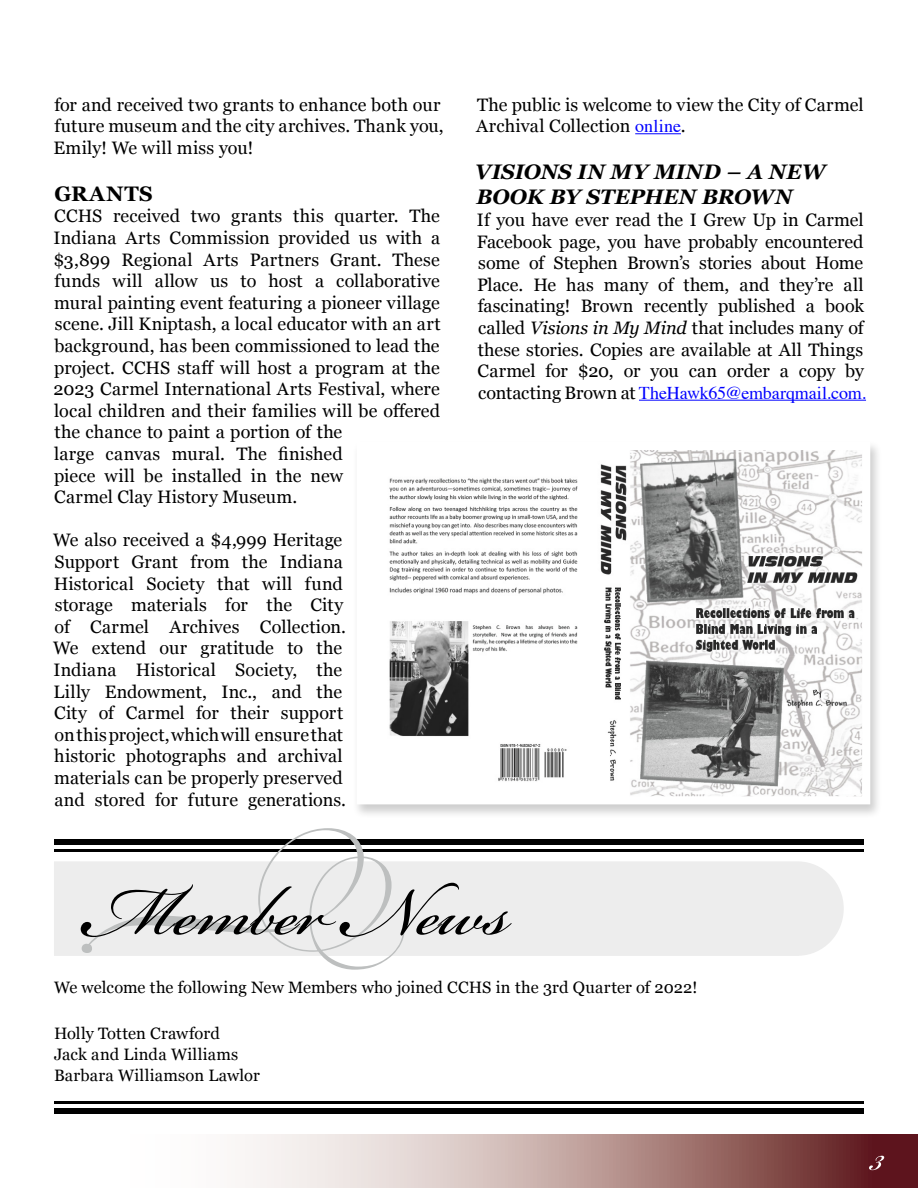
<style>
.page{position:relative;width:918px;height:1188px;background:#fff}
.page>*{position:absolute;margin:0;border:0;box-sizing:border-box;transform-origin:0 0}
.t1{font:108px "Bickham Script Pro";color:#000}
.t2{font:52.5px "Bickham Script Pro";color:#fff}
.t3{font:italic 700 21px/25.2px "Georgia";color:#000}
.t4{font:700 21px "Georgia";letter-spacing:.035em;color:#000}
.t5{font:18px/21.6px "Georgia";letter-spacing:.005em;color:#000}
.t6{font:18px "Times";letter-spacing:-.01em;color:#00f}
.t7{font:16.5px/21px "Georgia";letter-spacing:.01em;color:#000}
.s1{font-family:"Times";color:#00f}
.s2{font-style:italic}
.s3{font-family:"Georgia";color:#000}
</style>
<div class="page">
<svg style="left:245px;top:1134px;width:673px;height:54px"></svg>
<hr style="left:635px;top:133px;width:46px;height:1px;background:#00f">
<hr style="left:639px;top:400px;width:227px;height:1px;background:#00f">
<div style="left:54px;top:861px;width:790px;height:95px;background:#ededed"></div>
<div style="left:54px;top:839px;width:810px;height:6px;background:#000"></div>
<hr style="left:54px;top:849px;width:810px;height:3px;background:#000">
<div style="left:54px;top:1108px;width:810px;height:6px;background:#000"></div>
<hr style="left:54px;top:1101px;width:810px;height:3px;background:#000">
<svg style="left:82px;top:828px;width:322px;height:142px;fill:#ededed"></svg>
<div style="left:352px;top:440px;width:530px;height:379px;background:#000;opacity:.2"></div>
<img style="left:366px;top:451px;width:495px;height:344px">
<p class="t5" style="left:54px;top:93px;width:392px">for and received two grants to enhance both our future museum and the city archives. Thank you,<br>Emily! We will miss you!</p>
<p class="t4" style="left:54px;top:178px;width:100px">GRANTS</p>
<p class="t5" style="left:54px;top:205px;width:389px">CCHS received two grants this quarter. The Indiana Arts Commission provided us with a $3,899 Regional Arts Partners Grant. These funds will allow us to host a collaborative mural painting event featuring a pioneer village scene. Jill Kniptash, a local educator with an art background, has been commissioned to lead the project. CCHS staff will host a program at the 2023 Carmel International Arts Festival, where local children and their families will be offered the chance to paint a portion of the<br>large canvas mural. The finished<br>piece will be installed in the new<br>Carmel Clay History Museum.</p>
<p class="t5" style="left:53px;top:529px;width:295px">We also received a $4,999 Heritage Support Grant from the Indiana Historical Society that will fund storage materials for the City of Carmel Archives Collection.<br>We extend our gratitude to the Indiana Historical Society, the Lilly Endowment, Inc., and the City of Carmel for their support on this project, which will ensure that historic photographs and archival materials can be properly preserved and stored for future generations.</p>
<p class="t5" style="left:476px;top:93px;width:389px">The public is welcome to view the City of Carmel<br>Archival Collection <span class="s1">online</span>.</p>
<p class="t3" style="left:475px;top:158px;width:352px">VISIONS IN MY MIND – A NEW<br>BOOK BY STEPHEN BROWN</p>
<p class="t5" style="left:477px;top:208px;width:389px;text-align:justify">If you have ever read the I Grew Up in Carmel Facebook page, you have probably encountered some of Stephen Brown’s stories about Home Place. He has many of them, and they’re all fascinating! Brown recently published a book called <span class="s2">Visions in My Mind</span> that includes many of these stories. Copies are available at All Things Carmel for $20, or you can order a copy by</p>
<p class="t6" style="left:478px;top:376px;width:389px"><span class="s3">contacting Brown at</span> TheHawk65@embarqmail.com.</p>
<h1 class="t1" style="left:84px;top:833px;width:427px">Member News</h1>
<p class="t7" style="left:54px;top:976px;width:645px">We welcome the following New Members who joined CCHS in the 3rd Quarter of 2022!</p>
<p class="t7" style="left:54px;top:1022px;width:208px">Holly Totten Crawford<br>Jack and Linda Williams<br>Barbara Williamson Lawlor</p>
<h2 class="t2" style="left:870px;top:1121px;width:15px">3</h2>
</div>
